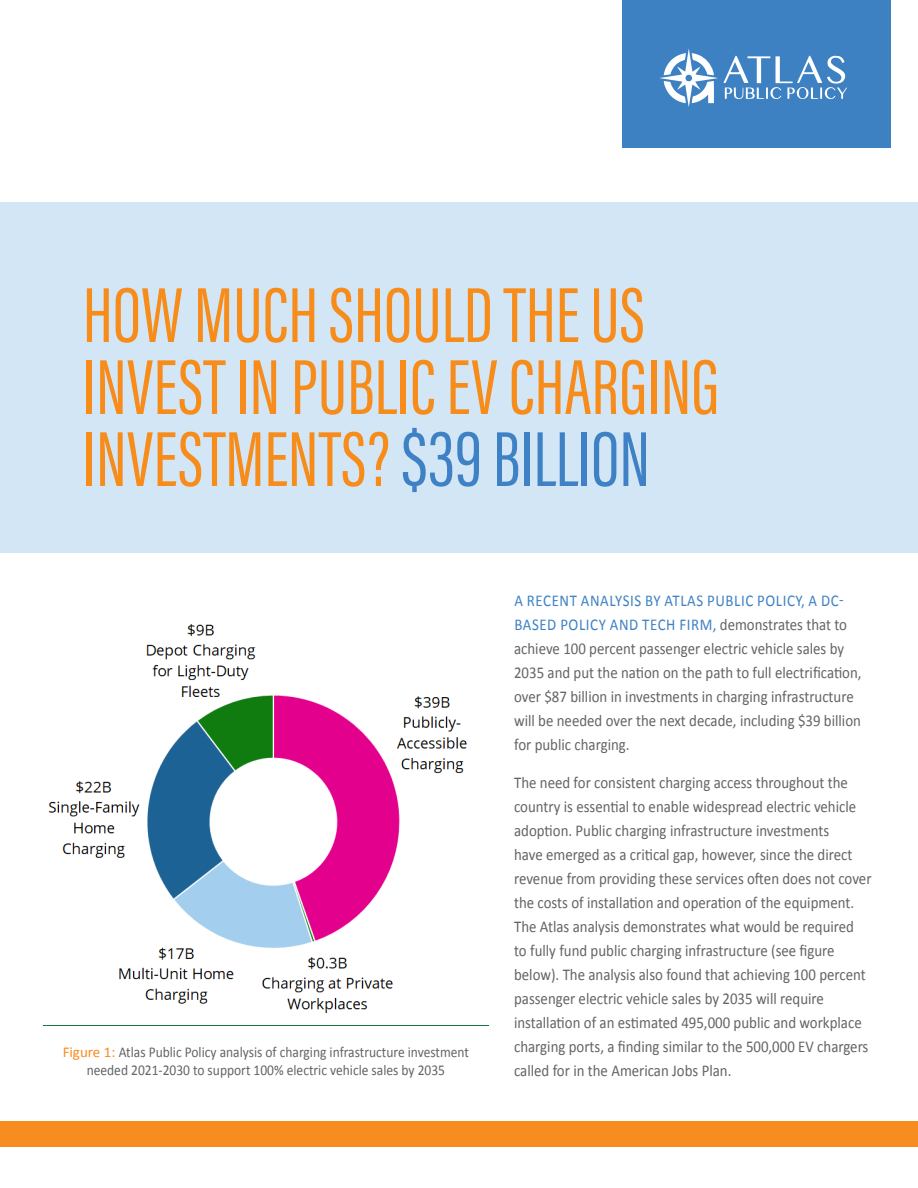
<style>
.page{position:relative;width:918px;height:1188px;background:#fff}
.page>*{position:absolute;margin:0;border:0;box-sizing:border-box;transform-origin:0 0}
.t1{font:80.25px/72px "Acumin Variable Concept";color:#f78c1a}
.t2{font:16.5px/24px "Calibri";color:#636466;scale:.9 1}
.t3{font:15px/18px "Calibri";color:#636466;text-align:center;scale:.9 1}
.s1{color:#3e81c5}
.s2{color:#f78c1f}
.s3{color:#3e81c3}
</style>
<div class="page">
<img style="left:48px;top:624px;width:419px;height:390px">
<div style="left:0;top:202px;width:918px;height:352px;background:#d2e6f5"></div>
<div style="left:622px;top:0;width:269px;height:148px;background:#3e81c3"></div>
<div style="left:0;top:1121px;width:918px;height:26px;background:#f78c1f"></div>
<svg style="left:659px;top:49px;width:188px;height:58px"></svg>
<h1 class="t1" style="left:83px;top:275px;width:638px">HOW MUCH SHOULD THE US<br>INVEST IN PUBLIC EV CHARGING<br>INVESTMENTS? <span class="s1">$39 BILLION</span></h1>
<p class="t3" style="left:63px;top:1042px;width:453px"><span class="s2">Figure 1:</span> Atlas Public Policy analysis of charging infrastructure investment needed 2021-2030 to support 100% electric vehicle sales by 2035</p>
<p class="t2" style="left:514px;top:588px;width:388px"><span class="s3">A RECENT ANALYSIS BY ATLAS PUBLIC POLICY, A DC-BASED POLICY AND TECH FIRM,</span> demonstrates that to achieve 100 percent passenger electric vehicle sales by 2035 and put the nation on the path to full electrification, over $87 billion in investments in charging infrastructure will be needed over the next decade, including $39 billion for public charging.</p>
<p class="t2" style="left:514px;top:770px;width:399px">The need for consistent charging access throughout the country is essential to enable widespread electric vehicle adoption. Public charging infrastructure investments<br>have emerged as a critical gap, however, since the direct revenue from providing these services often does not cover the costs of installation and operation of the equipment.<br>The Atlas analysis demonstrates what would be required<br>to fully fund public charging infrastructure (see figure below). The analysis also found that achieving 100 percent passenger electric vehicle sales by 2035 will require installation of an estimated 495,000 public and workplace charging ports, a finding similar to the 500,000 EV chargers called for in the American Jobs Plan.</p>
</div>
